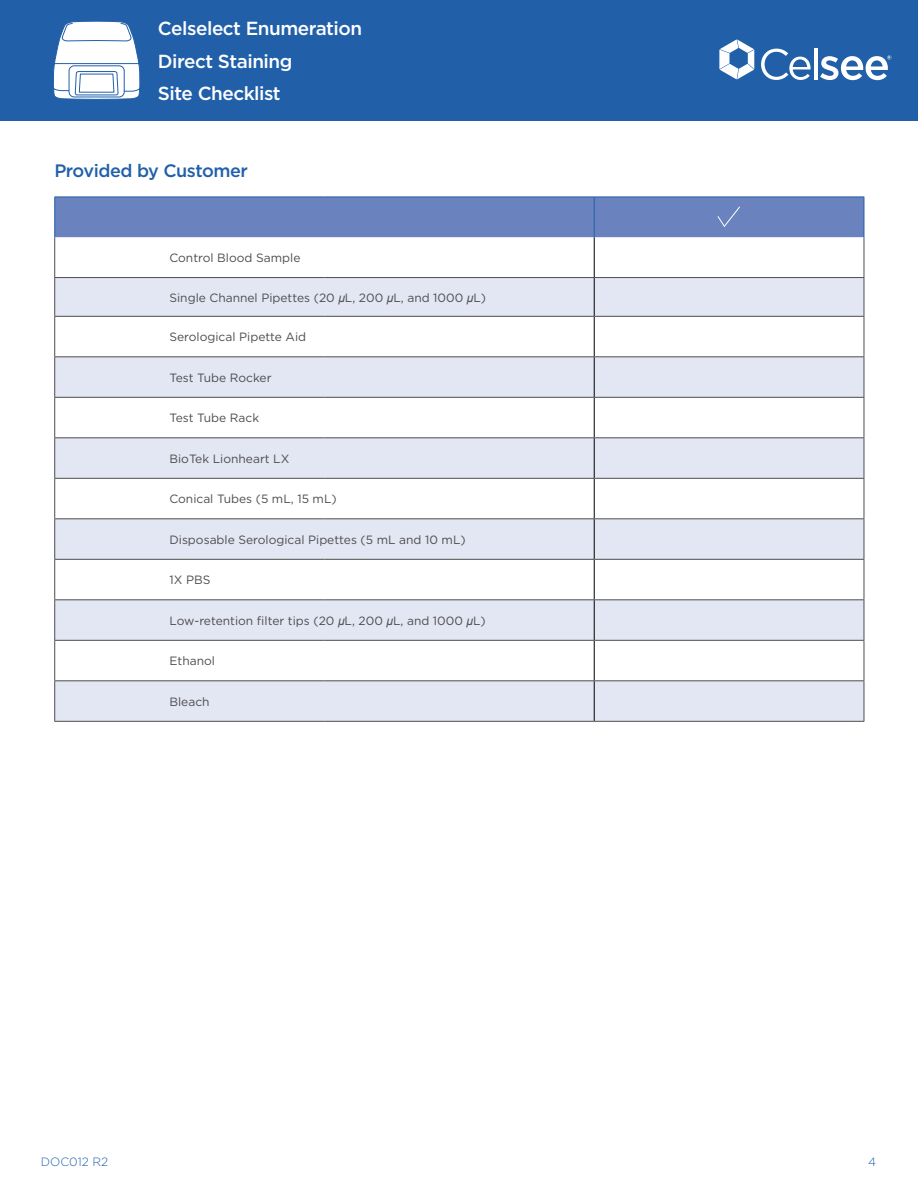
<style>
.page{position:relative;width:918px;height:1188px;background:#fff}
.page>*{position:absolute;margin:0;border:0;box-sizing:border-box;transform-origin:0 0}
.t1{font:500 18.9px/32.4px "Gotham";letter-spacing:-.025em;color:#fff}
.Note{font:500 18px "Gotham";letter-spacing:-.025em;color:#2160a9}
.Table_Row_Left_Align{font:12px "Gotham";color:#4d4d4f}
.Page___Right{font:300 12px "Gotham";color:#2160a9}
.s1{font-family:"Arial";font-style:italic}
</style>
<div class="page">
<div style="left:0;top:0;width:918px;height:121px;background:#2160a9"></div>
<svg style="left:761px;top:49px;width:50px;height:31px"></svg>
<hr style="left:814px;top:48px;width:3px;height:31px;background:#fff">
<svg style="left:719px;top:39px;width:35px;height:40px"></svg>
<svg style="left:820px;top:55px;width:71px;height:25px"></svg>
<svg style="left:53px;top:21px;width:87px;height:79px;background:#cfdcec"></svg>
<svg style="left:595px;top:237px;width:269px;height:40px"></svg>
<svg style="left:55px;top:278px;width:809px;height:443px;fill:#e3e6f3"></svg>
<svg style="left:595px;top:479px;width:269px;height:201px"></svg>
<hr style="left:54px;top:237px;width:1px;height:40px;background:#4d4d4f">
<hr style="left:54px;top:278px;width:1px;height:38px;background:#4d4d4f">
<hr style="left:54px;top:317px;width:1px;height:39px;background:#4d4d4f">
<hr style="left:54px;top:357px;width:1px;height:40px;background:#4d4d4f">
<hr style="left:54px;top:398px;width:1px;height:39px;background:#4d4d4f">
<hr style="left:54px;top:438px;width:1px;height:40px;background:#4d4d4f">
<hr style="left:54px;top:479px;width:1px;height:39px;background:#4d4d4f">
<hr style="left:54px;top:519px;width:1px;height:40px;background:#4d4d4f">
<hr style="left:54px;top:560px;width:1px;height:39px;background:#4d4d4f">
<hr style="left:54px;top:600px;width:1px;height:40px;background:#4d4d4f">
<hr style="left:54px;top:641px;width:1px;height:39px;background:#4d4d4f">
<hr style="left:54px;top:681px;width:1px;height:40px;background:#4d4d4f">
<hr style="left:54px;top:721px;width:270px;height:1px;background:#4d4d4f">
<hr style="left:324px;top:721px;width:270px;height:1px;background:#4d4d4f">
<hr style="left:54px;top:277px;width:270px;height:1px;background:#4d4d4f">
<hr style="left:324px;top:277px;width:270px;height:1px;background:#4d4d4f">
<hr style="left:54px;top:316px;width:270px;height:1px;background:#4d4d4f">
<hr style="left:324px;top:316px;width:270px;height:1px;background:#4d4d4f">
<hr style="left:54px;top:356px;width:270px;height:1px;background:#4d4d4f">
<hr style="left:324px;top:356px;width:270px;height:1px;background:#4d4d4f">
<hr style="left:54px;top:397px;width:270px;height:1px;background:#4d4d4f">
<hr style="left:324px;top:397px;width:270px;height:1px;background:#4d4d4f">
<hr style="left:54px;top:437px;width:270px;height:1px;background:#4d4d4f">
<hr style="left:324px;top:437px;width:270px;height:1px;background:#4d4d4f">
<hr style="left:54px;top:478px;width:270px;height:1px;background:#4d4d4f">
<hr style="left:324px;top:478px;width:270px;height:1px;background:#4d4d4f">
<hr style="left:54px;top:518px;width:270px;height:1px;background:#4d4d4f">
<hr style="left:324px;top:518px;width:270px;height:1px;background:#4d4d4f">
<hr style="left:54px;top:559px;width:270px;height:1px;background:#4d4d4f">
<hr style="left:324px;top:559px;width:270px;height:1px;background:#4d4d4f">
<hr style="left:54px;top:599px;width:270px;height:1px;background:#4d4d4f">
<hr style="left:324px;top:599px;width:270px;height:1px;background:#4d4d4f">
<hr style="left:54px;top:640px;width:270px;height:1px;background:#4d4d4f">
<hr style="left:324px;top:640px;width:270px;height:1px;background:#4d4d4f">
<hr style="left:54px;top:680px;width:270px;height:1px;background:#4d4d4f">
<hr style="left:324px;top:680px;width:270px;height:1px;background:#4d4d4f">
<hr style="left:594px;top:237px;width:1px;height:40px;background:#000">
<hr style="left:594px;top:278px;width:1px;height:38px;background:#000">
<hr style="left:594px;top:317px;width:1px;height:39px;background:#000">
<hr style="left:594px;top:357px;width:1px;height:40px;background:#000">
<hr style="left:594px;top:398px;width:1px;height:39px;background:#000">
<hr style="left:594px;top:438px;width:1px;height:40px;background:#000">
<hr style="left:594px;top:479px;width:1px;height:39px;background:#000">
<hr style="left:594px;top:519px;width:1px;height:40px;background:#000">
<hr style="left:594px;top:560px;width:1px;height:39px;background:#000">
<hr style="left:594px;top:600px;width:1px;height:40px;background:#000">
<hr style="left:594px;top:641px;width:1px;height:39px;background:#000">
<hr style="left:594px;top:681px;width:1px;height:40px;background:#000">
<hr style="left:864px;top:237px;width:1px;height:40px;background:#4d4d4f">
<hr style="left:864px;top:278px;width:1px;height:38px;background:#4d4d4f">
<hr style="left:864px;top:317px;width:1px;height:39px;background:#4d4d4f">
<hr style="left:864px;top:357px;width:1px;height:40px;background:#4d4d4f">
<hr style="left:864px;top:398px;width:1px;height:39px;background:#4d4d4f">
<hr style="left:864px;top:438px;width:1px;height:40px;background:#4d4d4f">
<hr style="left:864px;top:479px;width:1px;height:39px;background:#4d4d4f">
<hr style="left:864px;top:519px;width:1px;height:40px;background:#4d4d4f">
<hr style="left:864px;top:560px;width:1px;height:39px;background:#4d4d4f">
<hr style="left:864px;top:600px;width:1px;height:40px;background:#4d4d4f">
<hr style="left:864px;top:641px;width:1px;height:39px;background:#4d4d4f">
<hr style="left:864px;top:681px;width:1px;height:40px;background:#4d4d4f">
<hr style="left:594px;top:721px;width:270px;height:1px;background:#4d4d4f">
<hr style="left:594px;top:277px;width:270px;height:1px;background:#4d4d4f">
<hr style="left:594px;top:316px;width:270px;height:1px;background:#4d4d4f">
<hr style="left:594px;top:356px;width:270px;height:1px;background:#4d4d4f">
<hr style="left:594px;top:397px;width:270px;height:1px;background:#4d4d4f">
<hr style="left:594px;top:437px;width:270px;height:1px;background:#4d4d4f">
<hr style="left:594px;top:478px;width:270px;height:1px;background:#4d4d4f">
<hr style="left:594px;top:518px;width:270px;height:1px;background:#4d4d4f">
<hr style="left:594px;top:559px;width:270px;height:1px;background:#4d4d4f">
<hr style="left:594px;top:599px;width:270px;height:1px;background:#4d4d4f">
<hr style="left:594px;top:640px;width:270px;height:1px;background:#4d4d4f">
<hr style="left:594px;top:680px;width:270px;height:1px;background:#4d4d4f">
<hr style="left:54px;top:197px;width:1px;height:40px;background:#2160a9">
<hr style="left:864px;top:197px;width:1px;height:40px;background:#2160a9">
<div style="left:55px;top:197px;width:809px;height:40px;background:#6a82bd"></div>
<h1 class="t1" style="left:158px;top:12px;width:206px">Celselect Enumeration<br>Direct Staining<br>Site Checklist</h1>
<p class="Note" style="left:54px;top:159px;width:195px">Provided by Customer</p>
<p class="Table_Row_Left_Align" style="left:169px;top:250px;width:132px">Control Blood Sample</p>
<p class="Table_Row_Left_Align" style="left:169px;top:290px;width:318px">Single Channel Pipettes (20 <span class="s1">μ</span>L, 200 <span class="s1">μ</span>L, and 1000 <span class="s1">μ</span>L)</p>
<p class="Table_Row_Left_Align" style="left:169px;top:329px;width:138px">Serological Pipette Aid</p>
<p class="Table_Row_Left_Align" style="left:169px;top:370px;width:104px">Test Tube Rocker</p>
<p class="Table_Row_Left_Align" style="left:169px;top:410px;width:91px">Test Tube Rack</p>
<p class="Table_Row_Left_Align" style="left:169px;top:451px;width:121px">BioTek Lionheart LX</p>
<p class="Table_Row_Left_Align" style="left:169px;top:491px;width:169px">Conical Tubes (5 mL, 15 mL)</p>
<p class="Table_Row_Left_Align" style="left:169px;top:532px;width:298px">Disposable Serological Pipettes (5 mL and 10 mL)</p>
<p class="Table_Row_Left_Align" style="left:169px;top:572px;width:42px">1X PBS</p>
<p class="Table_Row_Left_Align" style="left:169px;top:613px;width:318px">Low-retention filter tips (20 <span class="s1">μ</span>L, 200 <span class="s1">μ</span>L, and 1000 <span class="s1">μ</span>L)</p>
<p class="Table_Row_Left_Align" style="left:169px;top:653px;width:47px">Ethanol</p>
<p class="Table_Row_Left_Align" style="left:169px;top:694px;width:42px">Bleach</p>
<p class="Page___Right" style="left:41px;top:1156px;width:69px">DOC012 R2</p>
<p class="Page___Right" style="left:868px;top:1156px;width:9px">4</p>
</div>
